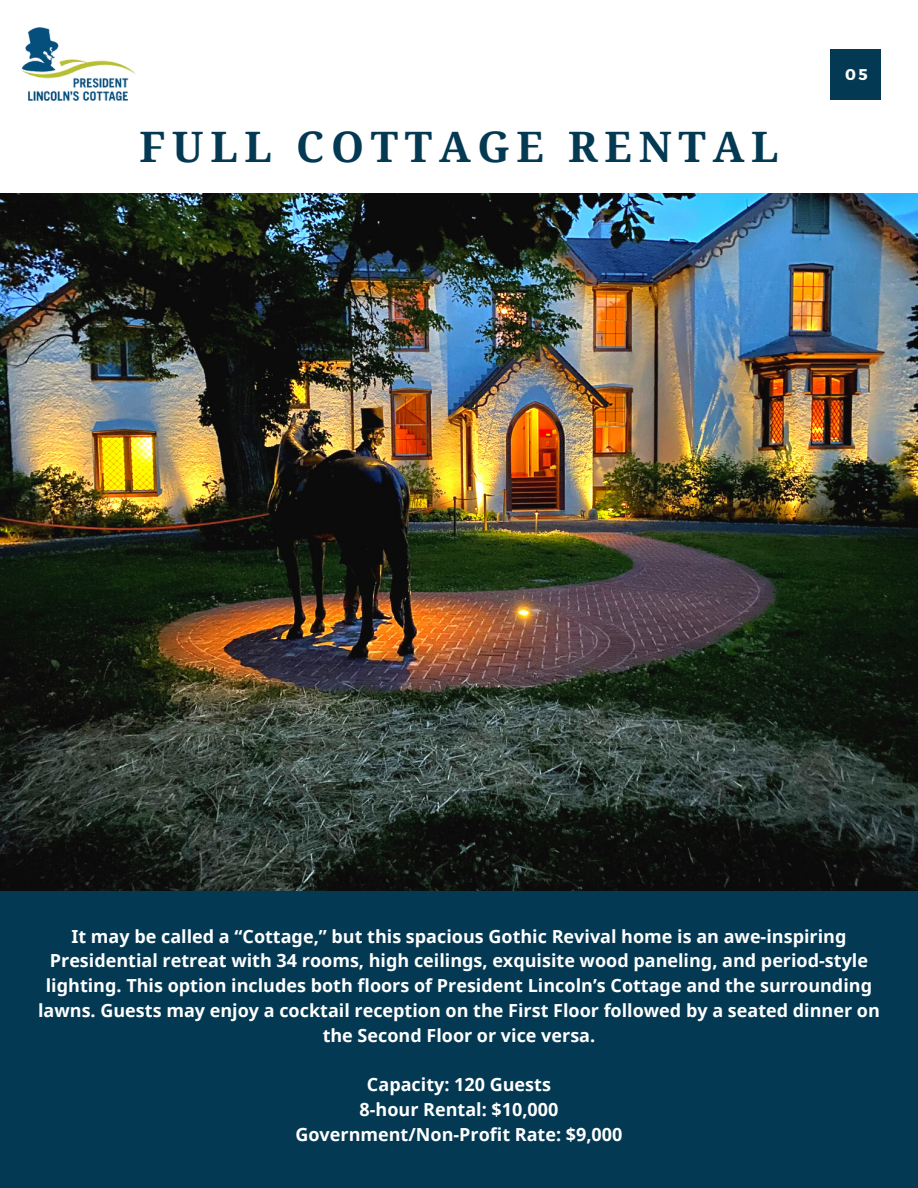
<style>
.page{position:relative;width:918px;height:1188px;background:#fff}
.page>*{position:absolute;margin:0;border:0;box-sizing:border-box;transform-origin:0 0}
.t1{font:700 42px "Noto Serif";letter-spacing:.16em;color:#033953}
.t2{font:700 18px/24.8px "Noto Sans";color:#fff;text-align:center}
.t3{font:700 15.6px "Montserrat";color:#fff}
</style>
<div class="page">
<div style="left:830px;top:49px;width:51px;height:51px;background:#033953"></div>
<img style="left:22px;top:27px;width:113px;height:73px">
<div style="left:0;top:890px;width:918px;height:298px;background:#033953"></div>
<img style="left:0;top:193px;width:918px;height:698px">
<h1 class="t1" style="left:139px;top:117px;width:641px">FULL COTTAGE RENTAL</h1>
<p class="t3" style="left:845px;top:64px;width:24px">05</p>
<p class="t2" style="left:38px;top:923px;width:843px">It may be called a “Cottage,” but this spacious Gothic Revival home is an awe-inspiring Presidential retreat with 34 rooms, high ceilings, exquisite wood paneling, and period-style lighting. This option includes both floors of President Lincoln’s Cottage and the surrounding lawns. Guests may enjoy a cocktail reception on the First Floor followed by a seated dinner on the Second Floor or vice versa.</p>
<p class="t2" style="left:295px;top:1072px;width:329px">Capacity: 120 Guests<br>8-hour Rental: $10,000<br>Government/Non-Profit Rate: $9,000</p>
</div>
